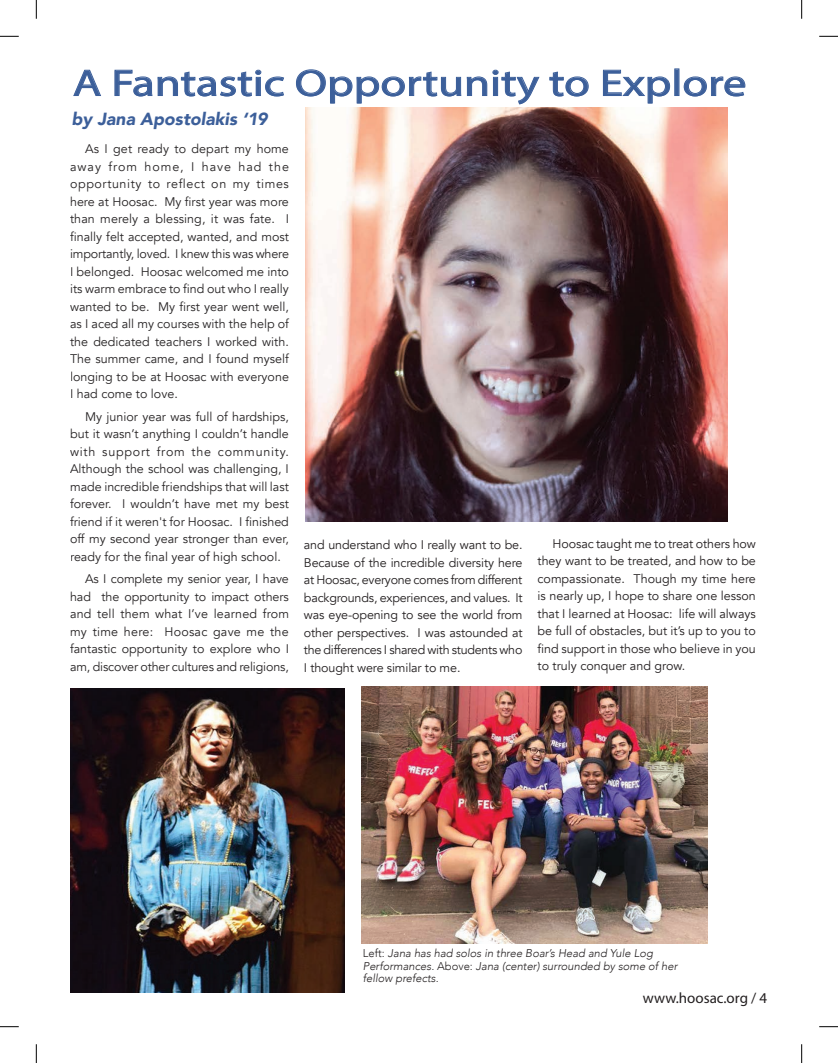
<style>
.page{position:relative;width:838px;height:1063px;background:#fff}
.page>*{position:absolute;margin:0;border:0;box-sizing:border-box;transform-origin:0 0}
.t1{font:37.5px "Myriad Pro";color:#3c5f9a;scale:1.25 1}
.t2{font:italic 900 17.5px "Avenir";color:#3c5f9a}
.t3{font:15px "Myriad Pro";color:#231f20}
.t4{font:12.5px/17.5px "Avenir";color:#262324;text-align:justify}
.t5{font:12.5px/17.5px "Avenir";letter-spacing:-.01em;color:#231f20;text-align:justify}
.t6{font:italic 300 11.25px/12.5px "Avenir";color:#231f20}
.s1{font-style:normal}
</style>
<div class="page">
<svg style="left:73px;top:70px;width:28px;height:26px"></svg>
<svg style="left:114px;top:70px;width:170px;height:27px"></svg>
<svg style="left:296px;top:69px;width:243px;height:35px"></svg>
<svg style="left:549px;top:71px;width:40px;height:26px"></svg>
<svg style="left:603px;top:70px;width:67px;height:34px"></svg>
<svg style="left:683px;top:76px;width:62px;height:21px"></svg>
<img style="left:305px;top:108px;width:423px;height:413px">
<img style="left:70px;top:689px;width:274px;height:304px">
<img style="left:361px;top:686px;width:347px;height:257px">
<svg style="left:0;top:36px;width:19px;height:1px"></svg>
<svg style="left:819px;top:36px;width:19px;height:1px"></svg>
<svg style="left:0;top:1026px;width:19px;height:1px"></svg>
<svg style="left:819px;top:1026px;width:19px;height:1px"></svg>
<svg style="left:36px;top:0;width:1px;height:19px"></svg>
<svg style="left:36px;top:1044px;width:1px;height:19px"></svg>
<svg style="left:801px;top:0;width:1px;height:19px"></svg>
<svg style="left:801px;top:1044px;width:1px;height:19px"></svg>
<h1 class="t1" style="left:73px;top:60px;width:540px">A Fantastic Opportunity to Explore</h1>
<h2 class="t2" style="left:72px;top:105px;width:197px">by Jana Apostolakis ‘19</h2>
<p class="t4" style="left:70px;top:140px;width:220px;text-indent:15px">As I get ready to depart my home away from home, I have had the opportunity to reflect on my times here at Hoosac. My first year was more than merely a blessing, it was fate. I finally felt accepted, wanted, and most importantly, loved. I knew this was where I belonged. Hoosac welcomed me into its warm embrace to find out who I really wanted to be. My first year went well, as I aced all my courses with the help of the dedicated teachers I worked with.<br>The summer came, and I found myself longing to be at Hoosac with everyone I had come to love.</p>
<p class="t4" style="left:70px;top:408px;width:220px;text-indent:15px">My junior year was full of hardships, but it wasn’t anything I couldn’t handle with support from the community.<br>Although the school was challenging, I made incredible friendships that will last forever. I wouldn’t have met my best friend if it weren't for Hoosac. I finished off my second year stronger than ever, ready for the final year of high school.</p>
<p class="t4" style="left:70px;top:570px;width:220px;text-indent:15px">As I complete my senior year, I have had the opportunity to impact others and tell them what I’ve learned from my time here: Hoosac gave me the fantastic opportunity to explore who I am, discover other cultures and religions,</p>
<p class="t5" style="left:537px;top:535px;width:220px;text-indent:15px">Hoosac taught me to treat others how they want to be treated, and how to be compassionate. Though my time here is nearly up, I hope to share one lesson that I learned at Hoosac: life will always be full of obstacles, but it’s up to you to find support in those who believe in you to truly conquer and grow.</p>
<p class="t5" style="left:304px;top:536px;width:220px">and understand who I really want to be.<br>Because of the incredible diversity here at Hoosac, everyone comes from different backgrounds, experiences, and values. It was eye-opening to see the world from other perspectives. I was astounded at the differences I shared with students who I thought were similar to me.</p>
<p class="t6" style="left:363px;top:947px;width:316px"><span class="s1">Left:</span> Jana has had solos in three Boar’s Head and Yule Log<br>Performances. <span class="s1">Above:</span> Jana (center) surrounded by some of her fellow prefects.</p>
<p class="t3" style="left:643px;top:989px;width:126px">www.hoosac.org / 4</p>
</div>
